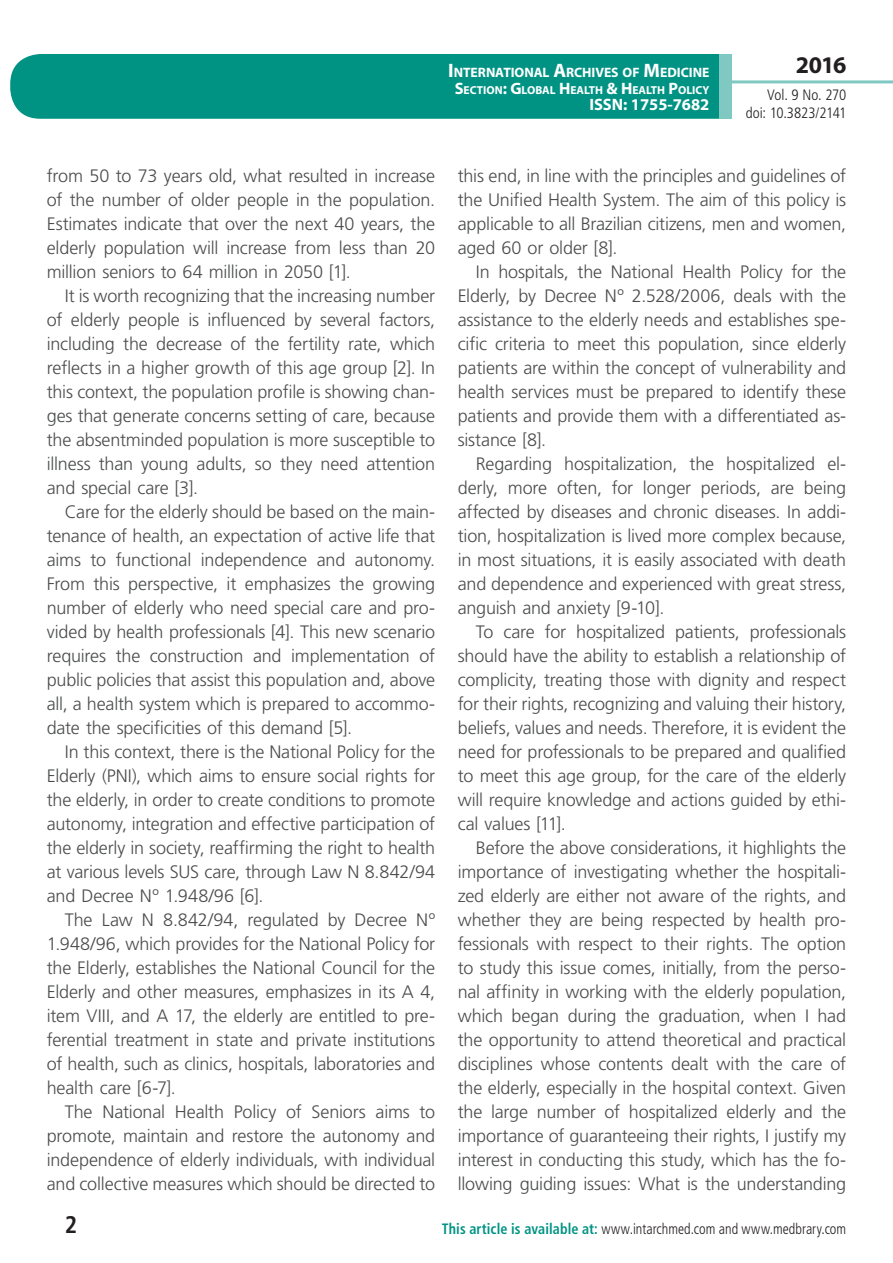
<style>
.page{position:relative;width:893px;height:1263px;background:#fff}
.page>*{position:absolute;margin:0;border:0;box-sizing:border-box;transform-origin:0 0}
.t1{font:700 24px "Myriad Pro";color:#231f20}
.t2{font:700 condensed 24px "Frutiger LT Std";color:#231f20}
.t3{font:300 18px/24px "Frutiger LT Std";letter-spacing:-.01em;color:#4b4c4d;text-align:justify}
.t4{font:700 16.5px "Myriad Pro";color:#fff}
.t5{font:300 condensed 15px "Frutiger LT Std";color:#231f20;scale:.94 1}
.t6{font:300 condensed 15px/18px "Frutiger LT Std";color:#231f20;text-align:right}
.t7{font:700 13.65px "Myriad Pro";letter-spacing:-.005em;color:#fff}
.t8{font:700 11.55px "Myriad Pro";color:#fff}
.s1{font-size:19.5px}
.s2{font-size:16.5px}
.s3{font-weight:700;color:#009384}
</style>
<div class="page">
<div style="left:10px;top:54px;width:775px;height:65px;background:#009384;border-radius:30px"></div>
<div style="left:732px;top:0;width:161px;height:157px;background:#fff"></div>
<hr style="left:730px;top:80px;width:163px;height:3px;background:#80c9c2">
<div style="left:719px;top:54px;width:13px;height:65px;background:#80c9c2"></div>
<p class="t7" style="left:448px;top:64px;width:263px"><span class="s1">I</span>NTERNATIONAL <span class="s1">A</span>RCHIVES OF <span class="s1">M</span>EDICINE</p>
<p class="t8" style="left:455px;top:82px;width:256px"><span class="s2">S</span>ECTION<span class="s2">: G</span>LOBAL <span class="s2">H</span> EALTH <span class="s2">&amp; H</span> EALTH <span class="s2">P</span>OLICY</p>
<p class="t4" style="left:589px;top:94px;width:122px">ISSN: 1755-7682</p>
<h1 class="t1" style="left:796px;top:49px;width:52px">2016</h1>
<p class="t6" style="left:746px;top:86px;width:102px">Vol. 9 No. 270 doi: 10.3823/2141</p>
<p class="t3" style="left:47px;top:164px;width:390px">from 50 to 73 years old, what resulted in increase of the number of older people in the population.<br>Estimates indicate that over the next 40 years, the elderly population will increase from less than 20 million seniors to 64 million in 2050 [1].</p>
<p class="t3" style="left:47px;top:284px;width:390px;text-indent:18px">It is worth recognizing that the increasing number of elderly people is influenced by several factors, including the decrease of the fertility rate, which reflects in a higher growth of this age group [2]. In this context, the population profile is showing chan&shy;ges that generate concerns setting of care, because the absentminded population is more susceptible to illness than young adults, so they need attention and special care [3].</p>
<p class="t3" style="left:47px;top:500px;width:390px;text-indent:18px">Care for the elderly should be based on the main&shy;tenance of health, an expectation of active life that aims to functional independence and autonomy.<br>From this perspective, it emphasizes the growing number of elderly who need special care and pro&shy;vided by health professionals [4]. This new scenario requires the construction and implementation of public policies that assist this population and, above all, a health system which is prepared to accommo&shy;date the specificities of this demand [5].</p>
<p class="t3" style="left:47px;top:740px;width:390px;text-indent:18px">In this context, there is the National Policy for the Elderly (PNI), which aims to ensure social rights for the elderly, in order to create conditions to promote autonomy, integration and effective participation of the elderly in society, reaffirming the right to health at various levels SUS care, through Law N 8.842/94 and Decree Nº 1.948/96 [6].</p>
<p class="t3" style="left:47px;top:908px;width:390px;text-indent:18px">The Law N 8.842/94, regulated by Decree Nº 1.948/96, which provides for the National Policy for the Elderly, establishes the National Council for the Elderly and other measures, emphasizes in its A 4, item VIII, and A 17, the elderly are entitled to pre&shy;ferential treatment in state and private institutions of health, such as clinics, hospitals, laboratories and health care [6-7].</p>
<p class="t3" style="left:47px;top:1100px;width:390px;text-indent:18px">The National Health Policy of Seniors aims to promote, maintain and restore the autonomy and independence of elderly individuals, with individual and collective measures which should be directed to</p>
<p class="t3" style="left:458px;top:164px;width:390px">this end, in line with the principles and guidelines of the Unified Health System. The aim of this policy is applicable to all Brazilian citizens, men and women, aged 60 or older [8].</p>
<p class="t3" style="left:458px;top:260px;width:390px;text-indent:18px">In hospitals, the National Health Policy for the Elderly, by Decree Nº 2.528/2006, deals with the assistance to the elderly needs and establishes spe&shy;cific criteria to meet this population, since elderly patients are within the concept of vulnerability and health services must be prepared to identify these patients and provide them with a differentiated as&shy;sistance [8].</p>
<p class="t3" style="left:458px;top:452px;width:390px;text-indent:18px">Regarding hospitalization, the hospitalized el&shy;derly, more often, for longer periods, are being affected by diseases and chronic diseases. In addi&shy;tion, hospitalization is lived more complex because, in most situations, it is easily associated with death and dependence and experienced with great stress, anguish and anxiety [9-10].</p>
<p class="t3" style="left:458px;top:620px;width:390px;text-indent:18px">To care for hospitalized patients, professionals should have the ability to establish a relationship of complicity, treating those with dignity and respect for their rights, recognizing and valuing their history, beliefs, values and needs. Therefore, it is evident the need for professionals to be prepared and qualified to meet this age group, for the care of the elderly will require knowledge and actions guided by ethi&shy;cal values [11].</p>
<p class="t3" style="left:458px;top:836px;width:390px;text-indent:18px">Before the above considerations, it highlights the importance of investigating whether the hospitali&shy;zed elderly are either not aware of the rights, and whether they are being respected by health pro&shy;fessionals with respect to their rights. The option to study this issue comes, initially, from the perso&shy;nal affinity in working with the elderly population, which began during the graduation, when I had the opportunity to attend theoretical and practical disciplines whose contents dealt with the care of the elderly, especially in the hospital context. Given the large number of hospitalized elderly and the importance of guaranteeing their rights, I justify my interest in conducting this study, which has the fo&shy;llowing guiding issues: What is the understanding</p>
<h1 class="t2" style="left:65px;top:1210px;width:14px">2</h1>
<p class="t5" style="left:442px;top:1220px;width:432px"><span class="s3">This article is available at:</span> www.intarchmed.com and www.medbrary.com</p>
</div>
